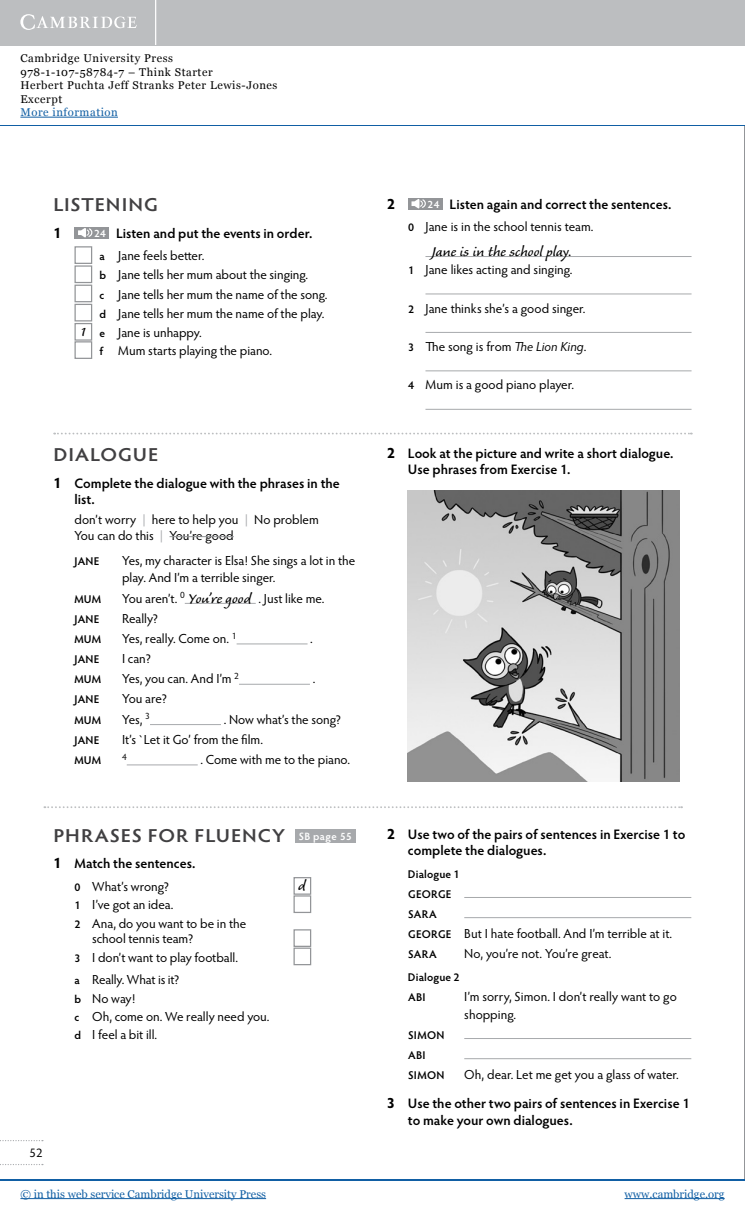
<style>
.page{position:relative;width:745px;height:1218px;background:#fff}
.page>*{position:absolute;margin:0;border:0;box-sizing:border-box;transform-origin:0 0}
.t1{font:600 18.75px "Hypatia Sans Pro";letter-spacing:.045em;color:#414042;scale:1.1 1}
.t2{font:italic 17.5px "Caliban Std";letter-spacing:-.005em;color:#000;scale:1.14 1}
.t3{font:700 15px "Hypatia Sans Pro";color:#000}
.t4{font:600 13.75px/15.9px "Hypatia Sans Pro";color:#000}
.t5{font:13.12px/18.2px "Hypatia Sans Pro";color:#000}
.t6{font:12.5px "Hypatia Sans Pro";color:#000}
.t7{font:11.25px/13.4px "Georgia";letter-spacing:.05em;color:#000}
.t8{font:600 11.25px/20.1px "Hypatia Sans Pro";letter-spacing:.015em;color:#000}
.t9{font:11.25px "Georgia";color:#115fa4}
.t10{font:11.25px "Georgia";letter-spacing:.05em;color:#115fa4}
.t11{font:9.12px "Hypatia Sans Pro";color:#000}
.s1{font-size:10.62px;color:#fff}
.s2{font-weight:600;font-size:11.25px}
.s3{font-family:"Caliban Std";font-style:italic;font-size:17.5px}
.s4{font-weight:700;font-size:15px}
.s5{color:#a7a9ac}
.s6{font-style:italic}
</style>
<div class="page">
<div style="left:0;top:0;width:744px;height:45px;background:#bcbec0"></div>
<hr style="left:155px;top:0;width:1px;height:45px;background:#fff">
<svg style="left:20px;top:14px;width:117px;height:16px"></svg>
<hr style="left:20px;top:117px;width:98px;height:1px;background:#115fa4">
<hr style="left:0;top:125px;width:744px;height:1px;background:#115fa4">
<hr style="left:0;top:1179px;width:744px;height:1px;background:#115fa4">
<hr style="left:20px;top:1198px;width:246px;height:1px;background:#115fa4">
<hr style="left:624px;top:1198px;width:100px;height:1px;background:#115fa4">
<svg style="left:0;top:1140px;width:43px;height:1px"></svg>
<svg style="left:0;top:1164px;width:43px;height:1px"></svg>
<div style="left:74px;top:227px;width:35px;height:11px;background:#939598"></div>
<svg style="left:78px;top:228px;width:15px;height:10px"></svg>
<div style="left:74px;top:246px;width:18px;height:18px;border:1px solid #939598"></div>
<div style="left:74px;top:265px;width:18px;height:18px;border:1px solid #939598"></div>
<div style="left:74px;top:285px;width:18px;height:17px;border:1px solid #939598"></div>
<div style="left:74px;top:304px;width:18px;height:17px;border:1px solid #939598"></div>
<div style="left:74px;top:323px;width:18px;height:18px;border:1px solid #939598"></div>
<div style="left:74px;top:341px;width:18px;height:18px;border:1px solid #939598"></div>
<div style="left:407px;top:198px;width:35px;height:11px;background:#939598"></div>
<svg style="left:411px;top:199px;width:15px;height:10px"></svg>
<hr style="left:425px;top:256px;width:266px;height:1px;background:#a7a9ac">
<hr style="left:425px;top:294px;width:266px;height:1px;background:#a7a9ac">
<hr style="left:425px;top:332px;width:266px;height:1px;background:#a7a9ac">
<hr style="left:425px;top:370px;width:266px;height:1px;background:#a7a9ac">
<hr style="left:425px;top:409px;width:266px;height:1px;background:#a7a9ac">
<svg style="left:54px;top:432px;width:637px;height:2px"></svg>
<div style="left:295px;top:829px;width:60px;height:14px;background:#a7a9ac"></div>
<div style="left:293px;top:877px;width:18px;height:17px;border:1px solid #939598"></div>
<div style="left:293px;top:895px;width:18px;height:18px;border:1px solid #939598"></div>
<div style="left:293px;top:929px;width:18px;height:18px;border:1px solid #939598"></div>
<div style="left:293px;top:947px;width:18px;height:18px;border:1px solid #939598"></div>
<img style="left:407px;top:491px;width:272px;height:291px">
<hr style="left:169px;top:536px;width:65px;height:1px;background:#939598">
<hr style="left:185px;top:603px;width:70px;height:1px;background:#a7a9ac">
<hr style="left:236px;top:643px;width:71px;height:1px;background:#a7a9ac">
<hr style="left:239px;top:684px;width:71px;height:1px;background:#a7a9ac">
<hr style="left:150px;top:724px;width:71px;height:1px;background:#a7a9ac">
<hr style="left:127px;top:764px;width:70px;height:1px;background:#a7a9ac">
<hr style="left:464px;top:897px;width:226px;height:1px;background:#a7a9ac">
<hr style="left:464px;top:917px;width:226px;height:1px;background:#a7a9ac">
<hr style="left:464px;top:1038px;width:226px;height:1px;background:#a7a9ac">
<hr style="left:464px;top:1058px;width:226px;height:1px;background:#a7a9ac">
<svg style="left:44px;top:806px;width:637px;height:2px"></svg>
<p class="t7" style="left:20px;top:51px;width:258px">Cambridge University Press<br>978-1-107-58784-7 – Think Starter<br>Herbert Puchta Jeff Stranks Peter Lewis-Jones<br>Excerpt</p>
<p class="t10" style="left:20px;top:104px;width:99px">More information</p>
<h1 class="t1" style="left:53px;top:191px;width:97px">LISTENING</h1>
<p class="t3" style="left:53px;top:222px;width:10px">1</p>
<p class="t4" style="left:94px;top:224px;width:220px"><span class="s1">24</span> Listen and put the events in order.</p>
<p class="t5" style="left:99px;top:246px;width:106px"><span class="s2">a</span> Jane feels better.</p>
<p class="t5" style="left:99px;top:265px;width:210px"><span class="s2">b</span> Jane tells her mum about the singing.</p>
<p class="t5" style="left:99px;top:284px;width:229px"><span class="s2">c</span> Jane tells her mum the name of the song.</p>
<p class="t5" style="left:99px;top:304px;width:226px"><span class="s2">d</span> Jane tells her mum the name of the play.</p>
<p class="t5" style="left:81px;top:323px;width:122px"><span class="s3">1</span> <span class="s2">e</span> Jane is unhappy.</p>
<p class="t5" style="left:99px;top:341px;width:174px"><span class="s2">f</span> Mum starts playing the piano.</p>
<h1 class="t1" style="left:53px;top:441px;width:97px">DIALOGUE</h1>
<p class="t4" style="left:74px;top:474px;width:267px;text-indent:-21px"><span class="s4">1</span> Complete the dialogue with the phrases in the list.</p>
<p class="t5" style="left:74px;top:511px;width:245px;line-height:15.9px">don’t worry <span class="s5">|</span> here to help you <span class="s5">|</span> No problem<br>You can do this <span class="s5">|</span> You’re good</p>
<p class="t8" style="left:74px;top:550px;width:26px">JANE</p>
<p class="t5" style="left:122px;top:551px;width:234px;line-height:17.5px">Yes, my character is Elsa! She sings a lot in the play. And I’m a terrible singer.</p>
<p class="t8" style="left:74px;top:588px;width:28px">MUM</p>
<p class="t5" style="left:122px;top:588px;width:204px">You aren’t. <sup>0</sup> <span class="s3">You’regood</span> . Just like me.</p>
<p class="t8" style="left:74px;top:608px;width:26px">JANE</p>
<p class="t5" style="left:122px;top:609px;width:38px">Really?</p>
<p class="t8" style="left:74px;top:628px;width:28px">MUM</p>
<p class="t5" style="left:122px;top:629px;width:116px">Yes, really. Come on. <sup>1</sup></p>
<p class="t5" style="left:310px;top:629px;width:4px">.</p>
<p class="t8" style="left:74px;top:649px;width:26px">JANE</p>
<p class="t5" style="left:122px;top:649px;width:31px">I can?</p>
<p class="t8" style="left:74px;top:669px;width:28px">MUM</p>
<p class="t5" style="left:122px;top:669px;width:118px">Yes, you can. And I’m <sup>2</sup></p>
<p class="t5" style="left:312px;top:669px;width:4px">.</p>
<p class="t8" style="left:74px;top:689px;width:26px">JANE</p>
<p class="t5" style="left:122px;top:689px;width:47px">You are?</p>
<p class="t8" style="left:74px;top:709px;width:28px">MUM</p>
<p class="t5" style="left:122px;top:709px;width:29px">Yes, <sup>3</sup></p>
<p class="t5" style="left:223px;top:709px;width:119px">. Now what’s the song?</p>
<p class="t8" style="left:74px;top:729px;width:26px">JANE</p>
<p class="t5" style="left:122px;top:730px;width:142px">It’s `Let it Go’ from the film.</p>
<p class="t8" style="left:74px;top:749px;width:28px">MUM</p>
<p class="t11" style="left:122px;top:750px;width:6px">4</p>
<p class="t5" style="left:200px;top:750px;width:151px">. Come with me to the piano.</p>
<h1 class="t1" style="left:53px;top:822px;width:273px">PHRASES FOR FLUENCY <span class="s1">SB page 55</span></h1>
<p class="t4" style="left:53px;top:855px;width:144px"><span class="s4">1</span> Match the sentences.</p>
<p class="t5" style="left:74px;top:877px;width:96px"><span class="s2">0</span> What’s wrong?</p>
<h2 class="t2" style="left:298px;top:877px;width:8px">d</h2>
<p class="t5" style="left:74px;top:895px;width:173px"><span class="s2">1</span> I’ve got an idea.<br><span class="s2">2</span> Ana, do you want to be in the</p>
<p class="t5" style="left:74px;top:929px;width:165px;text-indent:18px">school tennis team?<br><span class="s2">3</span> I don’t want to play football.</p>
<p class="t5" style="left:74px;top:970px;width:196px"><span class="s2">a</span> Really. What is it?<br><span class="s2">b</span> No way!<br><span class="s2">c</span> Oh, come on. We really need you. <span class="s2">d</span> I feel a bit ill.</p>
<p class="t6" style="left:30px;top:1144px;width:14px">52</p>
<p class="t3" style="left:386px;top:193px;width:10px">2</p>
<p class="t4" style="left:427px;top:195px;width:245px"><span class="s1">24</span> Listen again and correct the sentences.</p>
<p class="t5" style="left:408px;top:217px;width:187px"><span class="s2">0</span> Jane is in the school tennis team.</p>
<h2 class="t2" style="left:432px;top:242px;width:127px">Janeisin theschool play.</h2>
<p class="t5" style="left:408px;top:260px;width:166px"><span class="s2">1</span> Jane likes acting and singing.</p>
<p class="t5" style="left:408px;top:298px;width:179px"><span class="s2">2</span> Jane thinks she’s a good singer.</p>
<p class="t5" style="left:408px;top:337px;width:180px"><span class="s2">3</span> The song is from <span class="s6">The Lion King</span>.</p>
<p class="t5" style="left:408px;top:375px;width:167px"><span class="s2">4</span> Mum is a good piano player.</p>
<p class="t4" style="left:407px;top:445px;width:267px;text-indent:-21px"><span class="s4">2</span> Look at the picture and write a short dialogue.<br>Use phrases from Exercise 1.</p>
<p class="t4" style="left:407px;top:825px;width:279px;text-indent:-21px"><span class="s4">2</span> Use two of the pairs of sentences in Exercise 1 to complete the dialogues.</p>
<p class="t8" style="left:407px;top:863px;width:53px">Dialogue 1<br>GEORGE<br>SARA</p>
<p class="t5" style="left:408px;top:924px;width:265px"><span class="s2">GEORGE</span> But I hate football. And I’m terrible at it.</p>
<p class="t8" style="left:408px;top:944px;width:30px">SARA</p>
<p class="t5" style="left:464px;top:944px;width:148px">No, you’re not. You’re great.</p>
<p class="t8" style="left:407px;top:966px;width:53px">Dialogue 2<br>ABI</p>
<p class="t5" style="left:464px;top:987px;width:214px;line-height:17.5px">I’m sorry, Simon. I don’t really want to go shopping.</p>
<p class="t8" style="left:408px;top:1024px;width:38px">SIMON<br>ABI<br>SIMON</p>
<p class="t5" style="left:464px;top:1065px;width:216px">Oh, dear. Let me get you a glass of water.</p>
<p class="t4" style="left:407px;top:1093px;width:283px;line-height:17.5px;text-indent:-21px"><span class="s4">3</span> Use the other two pairs of sentences in Exercise 1 to make your own dialogues.</p>
<p class="t9" style="left:20px;top:1185px;width:247px">© in this web service Cambridge University Press</p>
<p class="t9" style="left:624px;top:1185px;width:101px">www.cambridge.org</p>
</div>
